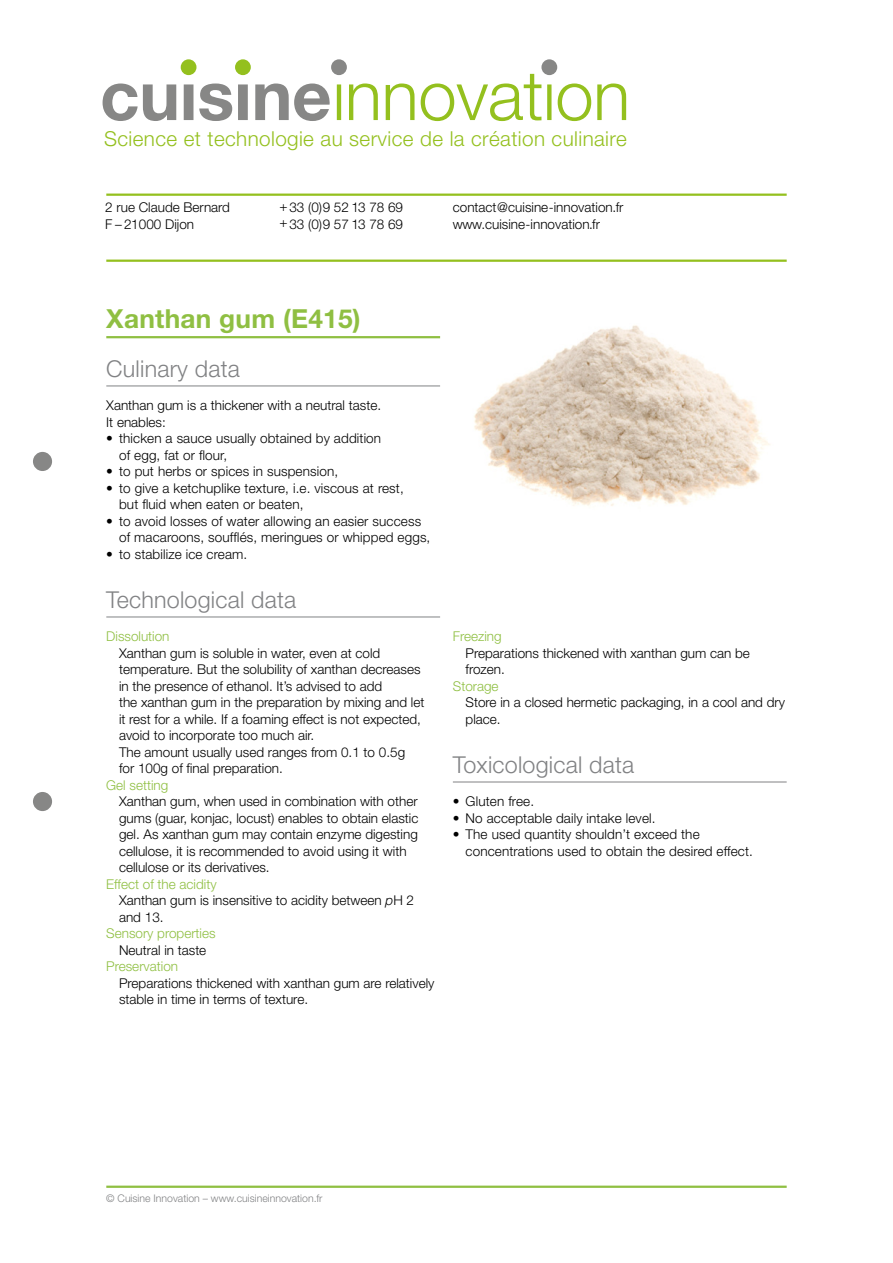
<style>
.page{position:relative;width:893px;height:1263px;background:#fff}
.page>*{position:absolute;margin:0;border:0;box-sizing:border-box;transform-origin:0 0}
._02_-_Titre{font:700 26.25px "Helvetica Neue";letter-spacing:.01em;color:#8fbf42}
._03_-_Sous-titre{font:300 23.25px "Helvetica Neue";letter-spacing:.01em;color:#818284}
.t1{font:300 20.55px "Helvetica Neue";letter-spacing:.02em;color:#94c01e}
._01_-Texte_retrait{font:300 13.5px/16.5px "Helvetica Neue";color:#000}
._05_-Texte_bullet_po{font:300 13.5px/16.5px "Helvetica Neue";letter-spacing:.01em;color:#000}
._01_-Texte{font:300 13.5px "Helvetica Neue";color:#000}
._01_-Texte_retrait-2{font:300 13.5px/16.5px "Helvetica Neue";color:#8fbf42;text-align:center}
.t2{font:300 10.5px "Helvetica Neue";color:#818284}
.s1{color:#8fbf42}
.s2{font-style:italic}
.s3{color:#000}
</style>
<div class="page">
<hr style="left:106px;top:1185px;width:681px;height:3px;background:#8fbf42">
<hr style="left:106px;top:260px;width:681px;height:2px;background:#94c01e">
<hr style="left:106px;top:194px;width:681px;height:2px;background:#94c01e">
<svg style="left:103px;top:59px;width:523px;height:62px"></svg>
<div style="left:33px;top:452px;width:19px;height:19px;background:#878786;border-radius:50%"></div>
<div style="left:33px;top:792px;width:19px;height:19px;background:#878786;border-radius:50%"></div>
<img style="left:474px;top:325px;width:296px;height:181px">
<hr style="left:106px;top:336px;width:334px;height:2px;background:#8fbf42">
<hr style="left:106px;top:386px;width:334px;height:1px;background:#818284">
<hr style="left:106px;top:617px;width:334px;height:1px;background:#818284">
<hr style="left:453px;top:782px;width:334px;height:1px;background:#818284">
<p class="t1" style="left:104px;top:126px;width:524px">Science et technologie au service de la création culinaire</p>
<p class="_01_-Texte_retrait" style="left:105px;top:199px;width:126px">2 rue Claude Bernard</p>
<p class="_01_-Texte_retrait" style="left:105px;top:215px;width:90px">F – 21000 Dijon</p>
<p class="_01_-Texte_retrait" style="left:280px;top:199px;width:125px">+33 (0)9 52 13 78 69</p>
<p class="_01_-Texte_retrait" style="left:280px;top:215px;width:125px">+33 (0)9 57 13 78 69</p>
<p class="_01_-Texte_retrait" style="left:453px;top:199px;width:172px">contact@cuisine-innovation.fr</p>
<p class="_01_-Texte_retrait" style="left:453px;top:215px;width:149px">www.cuisine-innovation.fr</p>
<p class="_02_-_Titre" style="left:106px;top:302px;width:256px">Xanthan gum (E415)</p>
<p class="_03_-_Sous-titre" style="left:106px;top:355px;width:135px">Culinary data</p>
<p class="_01_-Texte" style="left:106px;top:397px;width:276px">Xanthan gum is a thickener with a neutral taste.</p>
<p class="_01_-Texte" style="left:106px;top:414px;width:61px">It enables:</p>
<p class="_05_-Texte_bullet_po" style="left:119px;top:430px;width:264px;text-indent:-13px">• thicken a sauce usually obtained by addition of egg, fat or flour,</p>
<p class="_05_-Texte_bullet_po" style="left:106px;top:463px;width:233px">• to put herbs or spices in suspension,</p>
<p class="_05_-Texte_bullet_po" style="left:119px;top:479px;width:286px;text-indent:-13px">• to give a ketchuplike texture, i.e. viscous at rest, but fluid when eaten or beaten,</p>
<p class="_05_-Texte_bullet_po" style="left:119px;top:512px;width:313px;text-indent:-13px">• to avoid losses of water allowing an easier success of macaroons, soufflés, meringues or whipped eggs,</p>
<p class="_05_-Texte_bullet_po" style="left:106px;top:545px;width:143px">• to stabilize ice cream.</p>
<p class="_03_-_Sous-titre" style="left:106px;top:586px;width:192px">Technological data</p>
<p class="_01_-Texte_retrait" style="left:119px;top:628px;width:307px;text-indent:-13px"><span class="s1">Dissolution<br></span>Xanthan gum is soluble in water, even at cold temperature. But the solubility of xanthan decreases in the presence of ethanol. It’s advised to add<br>the xanthan gum in the preparation by mixing and let it rest for a while. If a foaming effect is not expected, avoid to incorporate too much air.<br>The amount usually used ranges from 0.1 to 0.5g<br>for 100g of final preparation.</p>
<p class="_01_-Texte_retrait" style="left:119px;top:776px;width:301px;text-indent:-13px"><span class="s1">Gel setting<br></span>Xanthan gum, when used in combination with other gums (guar, konjac, locust) enables to obtain elastic gel. As xanthan gum may contain enzyme digesting cellulose, it is recommended to avoid using it with cellulose or its derivatives.</p>
<p class="_01_-Texte_retrait" style="left:119px;top:875px;width:297px;text-indent:-13px"><span class="s1">Effect of the acidity<br></span>Xanthan gum is insensitive to acidity between <span class="s2">p</span>H 2 and 13.</p>
<p class="_01_-Texte_retrait-2" style="left:106px;top:925px;width:111px">Sensory properties<br><span class="s3">Neutral in taste</span></p>
<p class="_01_-Texte_retrait" style="left:119px;top:958px;width:317px;text-indent:-13px"><span class="s1">Preservation<br></span>Preparations thickened with xanthan gum are relatively stable in time in terms of texture.</p>
<p class="_01_-Texte_retrait" style="left:466px;top:628px;width:286px;text-indent:-13px"><span class="s1">Freezing<br></span>Preparations thickened with xanthan gum can be frozen.</p>
<p class="_01_-Texte_retrait" style="left:466px;top:677px;width:321px;text-indent:-13px"><span class="s1">Storage<br></span>Store in a closed hermetic packaging, in a cool and dry place.</p>
<p class="_03_-_Sous-titre" style="left:453px;top:751px;width:183px">Toxicological data</p>
<p class="_05_-Texte_bullet_po" style="left:453px;top:793px;width:83px">• Gluten free.</p>
<p class="_05_-Texte_bullet_po" style="left:453px;top:809px;width:204px">• No acceptable daily intake level.</p>
<p class="_05_-Texte_bullet_po" style="left:466px;top:826px;width:289px;text-indent:-13px">• The used quantity shouldn’t exceed the concentrations used to obtain the desired effect.</p>
<p class="t2" style="left:106px;top:1192px;width:218px">© Cuisine Innovation – www.cuisineinnovation.fr</p>
</div>
